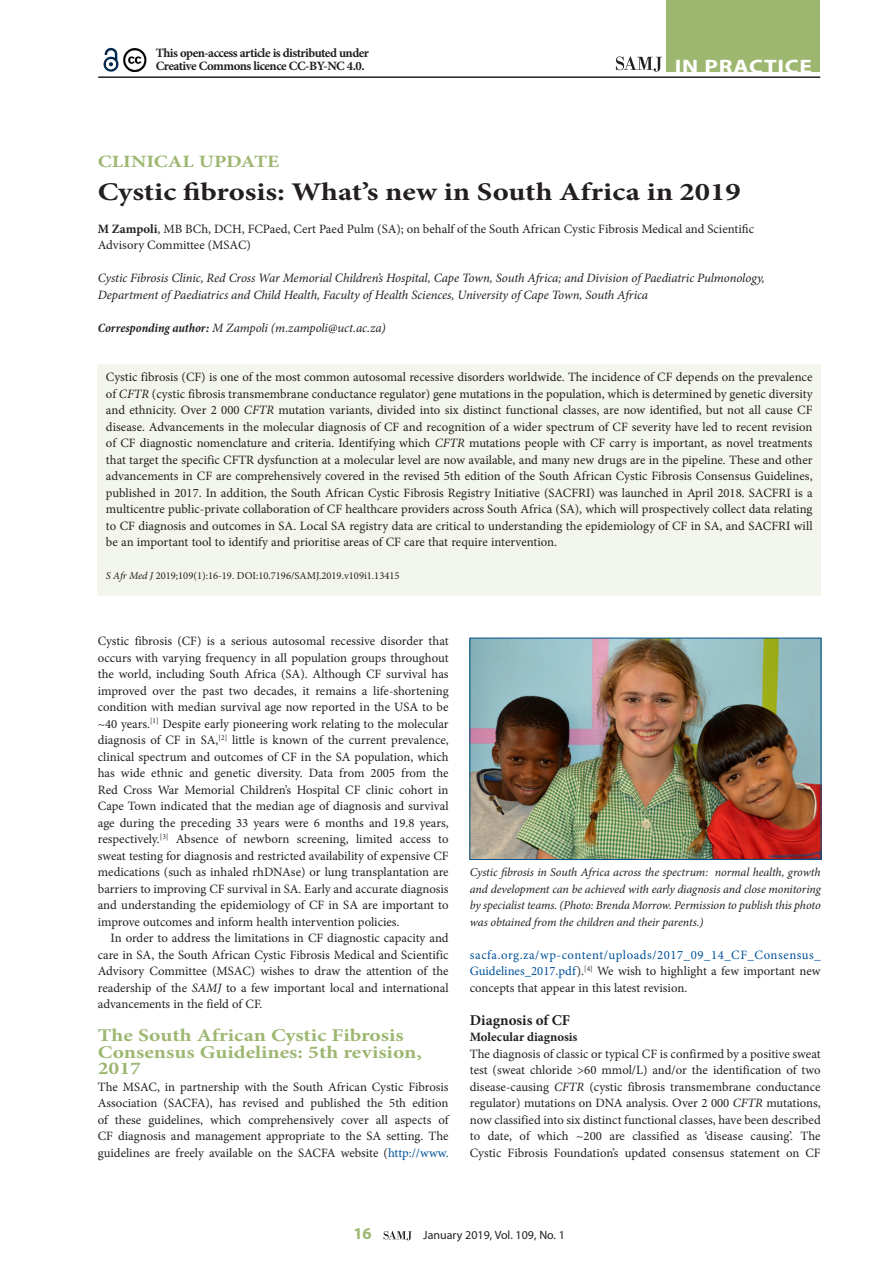
<style>
.page{position:relative;width:893px;height:1263px;background:#fff}
.page>*{position:absolute;margin:0;border:0;box-sizing:border-box;transform-origin:0 0}
.A_HEAD{font:700 25.5px "Minion Pro";color:#231f20;scale:1.2 1}
.t1{font:700 19.5px "Myriad Pro";letter-spacing:.03em;color:#fff;scale:1.2 1}
.B_HEAD{font:700 18px/16.5px "Minion Pro";color:#9db771;scale:1.2 1}
.AA_HEAD{font:700 17.25px "Minion Pro";color:#9db771;scale:1.2 1}
.t2{font:700 16.5px "Myriad Pro";color:#9db771}
.C_HEAD{font:700 15px "Minion Pro";color:#231f20}
.BODY_TEXT_1ST_PARAGR{font:12.75px/16.5px "Minion Pro";letter-spacing:-.005em;color:#231f20;text-align:justify}
.BODY_TEXT_INDENT{font:12.75px/16.5px "Minion Pro";color:#231f20;text-align:justify}
.AUTHORS_DETAILS{font:italic 12.75px/16.5px "Minion Pro";letter-spacing:-.005em;color:#231f20}
.BODY_TEXT_1ST_PARAGR-2{font:12.75px/16.5px "Minion Pro";color:#01529a;text-align:justify}
.AUTHORS_NAME{font:12.75px/16.5px "Minion Pro";color:#231f20}
.BODY_TEXT_1ST_PARAGR-3{font:700 12.75px/13.5px "Minion Pro";letter-spacing:-.04em;color:#231f20}
.CORRESPONDING_AUTHOR{font:italic 12.75px "Minion Pro";letter-spacing:-.01em;color:#231f20}
.D_HEAD{font:700 12.75px "Minion Pro";color:#231f20}
.CAPTIONS{font:italic 12px/16.5px "Minion Pro";letter-spacing:-.01em;color:#231f20;text-align:justify}
.t3{font:12px "Myriad Pro";color:#231f20}
.CITELINE{font:10.5px "Minion Pro";color:#231f20}
.s1{font-weight:700}
.s2{font-weight:700;font-stretch:condensed}
.s3{font-style:italic}
.s4{color:#01529a}
.s5{color:#231f20}
</style>
<div class="page">
<svg style="left:384px;top:1231px;width:28px;height:9px"></svg>
<hr style="left:98px;top:76px;width:722px;height:2px;background:#231f20">
<div style="left:667px;top:0;width:153px;height:72px;background:#9db771"></div>
<svg style="left:616px;top:57px;width:46px;height:15px"></svg>
<svg style="left:103px;top:47px;width:16px;height:25px"></svg>
<img style="left:123px;top:48px;width:24px;height:23px">
<div style="left:97px;top:365px;width:724px;height:231px;background:#f3f6ed"></div>
<img style="left:472px;top:640px;width:347px;height:218px">
<div style="left:470px;top:638px;width:351px;height:222px;border:1px solid #01518b"></div>
<p class="BODY_TEXT_1ST_PARAGR-3" style="left:156px;top:46px;width:215px">This open-access article is distributed under<br>Creative Commons licence CC-BY-NC 4.0.</p>
<h2 class="t1" style="left:675px;top:54px;width:116px">IN PRACTICE</h2>
<h5 class="AA_HEAD" style="left:98px;top:149px;width:153px">CLINICAL UPDATE</h5>
<h1 class="A_HEAD" style="left:98px;top:173px;width:537px">Cystic fibrosis: What’s new in South Africa in 2019</h1>
<p class="AUTHORS_NAME" style="left:98px;top:220px;width:658px"><span class="s1">M Zampoli</span>, MB BCh, DCH, FCPaed, Cert Paed Pulm (SA); on behalf of the South African Cystic Fibrosis Medical and Scientific<br>Advisory Committee (MSAC)</p>
<p class="AUTHORS_DETAILS" style="left:98px;top:270px;width:669px">Cystic Fibrosis Clinic, Red Cross War Memorial Children’s Hospital, Cape Town, South Africa; and Division of Paediatric Pulmonology,<br>Department of Paediatrics and Child Health, Faculty of Health Sciences, University of Cape Town, South Africa</p>
<p class="CORRESPONDING_AUTHOR" style="left:98px;top:319px;width:290px"><span class="s2">Corresponding author:</span> M Zampoli (m.zampoli@uct.ac.za)</p>
<p class="BODY_TEXT_1ST_PARAGR" style="left:106px;top:369px;width:708px">Cystic fibrosis (CF) is one of the most common autosomal recessive disorders worldwide. The incidence of CF depends on the prevalence of <span class="s3">CFTR</span> (cystic fibrosis transmembrane conductance regulator) gene mutations in the population, which is determined by genetic diversity and ethnicity. Over 2 000 <span class="s3">CFTR</span> mutation variants, divided into six distinct functional classes, are now identified, but not all cause CF disease. Advancements in the molecular diagnosis of CF and recognition of a wider spectrum of CF severity have led to recent revision of CF diagnostic nomenclature and criteria. Identifying which <span class="s3">CFTR</span> mutations people with CF carry is important, as novel treatments that target the specific CFTR dysfunction at a molecular level are now available, and many new drugs are in the pipeline. These and other advancements in CF are comprehensively covered in the revised 5th edition of the South African Cystic Fibrosis Consensus Guidelines, published in 2017. In addition, the South African Cystic Fibrosis Registry Initiative (SACFRI) was launched in April 2018. SACFRI is a multicentre public-private collaboration of CF healthcare providers across South Africa (SA), which will prospectively collect data relating to CF diagnosis and outcomes in SA. Local SA registry data are critical to understanding the epidemiology of CF in SA, and SACFRI will be an important tool to identify and prioritise areas of CF care that require intervention.</p>
<p class="CITELINE" style="left:106px;top:569px;width:295px"><span class="s3">S Afr Med J</span> 2019;109(1):16-19. DOI:10.7196/SAMJ.2019.v109i1.13415</p>
<p class="BODY_TEXT_1ST_PARAGR" style="left:98px;top:633px;width:352px">Cystic fibrosis (CF) is a serious autosomal recessive disorder that occurs with varying frequency in all population groups throughout the world, including South Africa (SA). Although CF survival has improved over the past two decades, it remains a life-shortening condition with median survival age now reported in the USA to be ~40 years.<sup>[1]</sup> Despite early pioneering work relating to the molecular diagnosis of CF in SA,<sup>[2]</sup> little is known of the current prevalence, clinical spectrum and outcomes of CF in the SA population, which has wide ethnic and genetic diversity. Data from 2005 from the Red Cross War Memorial Children’s Hospital CF clinic cohort in Cape Town indicated that the median age of diagnosis and survival age during the preceding 33 years were 6 months and 19.8 years, respectively.<sup>[3]</sup> Absence of newborn screening, limited access to sweat testing for diagnosis and restricted availability of expensive CF medications (such as inhaled rhDNAse) or lung transplantation are barriers to improving CF survival in SA. Early and accurate diagnosis and understanding the epidemiology of CF in SA are important to improve outcomes and inform health intervention policies.</p>
<p class="BODY_TEXT_INDENT" style="left:98px;top:930px;width:352px;text-indent:13px">In order to address the limitations in CF diagnostic capacity and care in SA, the South African Cystic Fibrosis Medical and Scientific Advisory Committee (MSAC) wishes to draw the attention of the readership of the <span class="s3">SAMJ</span> to a few important local and international advancements in the field of CF.</p>
<h2 class="B_HEAD" style="left:98px;top:1027px;width:272px">The South African Cystic Fibrosis<br>Consensus Guidelines: 5th revision,<br>2017</h2>
<p class="BODY_TEXT_1ST_PARAGR" style="left:98px;top:1078px;width:352px">The MSAC, in partnership with the South African Cystic Fibrosis Association (SACFA), has revised and published the 5th edition of these guidelines, which comprehensively cover all aspects of CF diagnosis and management appropriate to the SA setting. The guidelines are freely available on the SACFA website (<span class="s4">http://www.</span></p>
<p class="CAPTIONS" style="left:470px;top:864px;width:352px">Cystic fibrosis in South Africa across the spectrum: normal health, growth and development can be achieved with early diagnosis and close monitoring by specialist teams. (Photo: Brenda Morrow. Permission to publish this photo was obtained from the children and their parents.)</p>
<p class="BODY_TEXT_1ST_PARAGR-2" style="left:470px;top:946px;width:352px">sacfa.org.za/wp-content/uploads/2017_09_14_CF_Consensus_ Guidelines_2017.pdf<span class="s5">).</span><sup>[4]</sup> <span class="s5">We wish to highlight a few important new concepts that appear in this latest revision.</span></p>
<h3 class="C_HEAD" style="left:470px;top:1009px;width:102px">Diagnosis of CF</h3>
<h4 class="D_HEAD" style="left:470px;top:1028px;width:109px">Molecular diagnosis</h4>
<p class="BODY_TEXT_1ST_PARAGR" style="left:470px;top:1045px;width:352px">The diagnosis of classic or typical CF is confirmed by a positive sweat test (sweat chloride &gt;60 mmol/L) and/or the identification of two disease-causing <span class="s3">CFTR</span> (cystic fibrosis transmembrane conductance regulator) mutations on DNA analysis. Over 2 000 <span class="s3">CFTR</span> mutations, now classified into six distinct functional classes, have been described to date, of which ~200 are classified as ‘disease causing’. The Cystic Fibrosis Foundation’s updated consensus statement on CF</p>
<p class="t2" style="left:353px;top:1223px;width:20px">16</p>
<p class="t3" style="left:423px;top:1228px;width:143px">January 2019, Vol. 109, No. 1</p>
</div>
